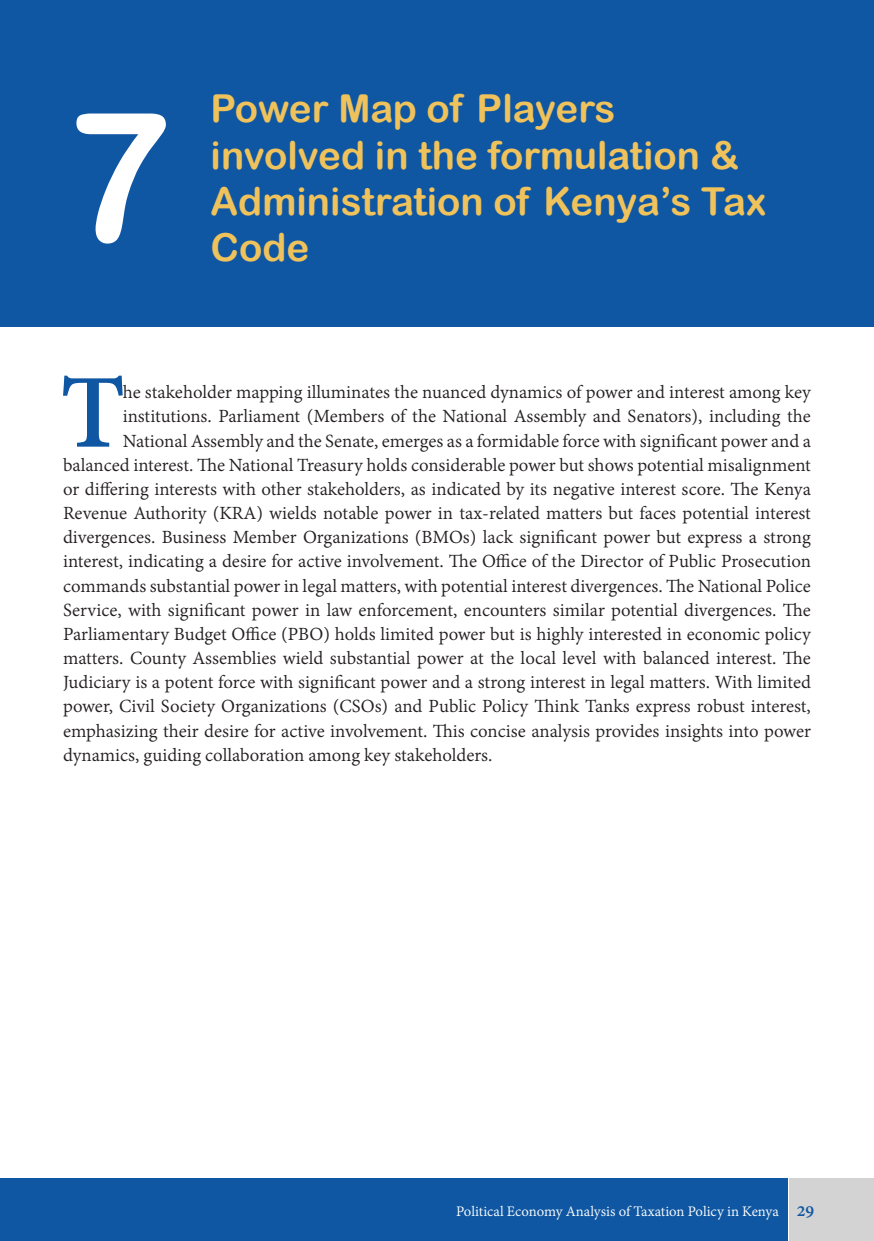
<style>
.page{position:relative;width:874px;height:1241px;background:#fff}
.page>*{position:absolute;margin:0;border:0;box-sizing:border-box;transform-origin:0 0}
.t1{font:180.25px "Arial Rounded MT Bold";color:#fff}
.t2{font:700 113.92px "Adobe Devanagari";color:#0f57a3}
.t3{font:38.5px/46.2px "Arial Rounded MT Bold";color:#efc25b}
.t4{font:20.12px "Adobe Devanagari";color:#231f20}
.t5{font:15.75px "Adobe Devanagari";color:#fff}
.s1{font-weight:700;font-size:19.25px;color:#0f57a3}
</style>
<div class="page">
<div style="left:0;top:1177px;width:789px;height:63px;background:#0f57a3"></div>
<div style="left:788px;top:1177px;width:85px;height:63px;background:#d3d3d3"></div>
<hr style="left:787px;top:1177px;width:1px;height:63px;background:#fff">
<div style="left:0;top:0;width:873px;height:326px;background:#0f57a3"></div>
<p class="t1" style="left:63px;top:71px;width:109px">7</p>
<p class="t3" style="left:210px;top:85px;width:557px">Power Map of Players involved in the formulation &amp;<br>Administration of Kenya’s Tax<br>Code</p>
<p class="t2" style="left:60px;top:347px;width:67px">T</p>
<p class="t4" style="left:123px;top:381px;width:689px">he stakeholder mapping illuminates the nuanced dynamics of power and interest among key</p>
<p class="t4" style="left:123px;top:405px;width:689px">institutions. Parliament (Members of the National Assembly and Senators), including the</p>
<p class="t4" style="left:123px;top:429px;width:689px">National Assembly and the Senate, emerges as a formidable force with significant power and a</p>
<p class="t4" style="left:63px;top:453px;width:749px">balanced interest. The National Treasury holds considerable power but shows potential misalignment</p>
<p class="t4" style="left:63px;top:477px;width:749px">or differing interests with other stakeholders, as indicated by its negative interest score. The Kenya</p>
<p class="t4" style="left:63px;top:501px;width:749px">Revenue Authority (KRA) wields notable power in tax-related matters but faces potential interest</p>
<p class="t4" style="left:63px;top:526px;width:749px">divergences. Business Member Organizations (BMOs) lack significant power but express a strong</p>
<p class="t4" style="left:63px;top:550px;width:749px">interest, indicating a desire for active involvement. The Office of the Director of Public Prosecution</p>
<p class="t4" style="left:63px;top:574px;width:749px">commands substantial power in legal matters, with potential interest divergences. The National Police</p>
<p class="t4" style="left:63px;top:598px;width:749px">Service, with significant power in law enforcement, encounters similar potential divergences. The</p>
<p class="t4" style="left:63px;top:622px;width:749px">Parliamentary Budget Office (PBO) holds limited power but is highly interested in economic policy</p>
<p class="t4" style="left:63px;top:646px;width:749px">matters. County Assemblies wield substantial power at the local level with balanced interest. The</p>
<p class="t4" style="left:63px;top:671px;width:749px">Judiciary is a potent force with significant power and a strong interest in legal matters. With limited</p>
<p class="t4" style="left:63px;top:695px;width:749px">power, Civil Society Organizations (CSOs) and Public Policy Think Tanks express robust interest,</p>
<p class="t4" style="left:63px;top:719px;width:749px">emphasizing their desire for active involvement. This concise analysis provides insights into power</p>
<p class="t4" style="left:63px;top:743px;width:431px">dynamics, guiding collaboration among key stakeholders.</p>
<p class="t5" style="left:456px;top:1201px;width:359px">Political Economy Analysis of Taxation Policy in Kenya <span class="s1">29</span></p>
</div>
